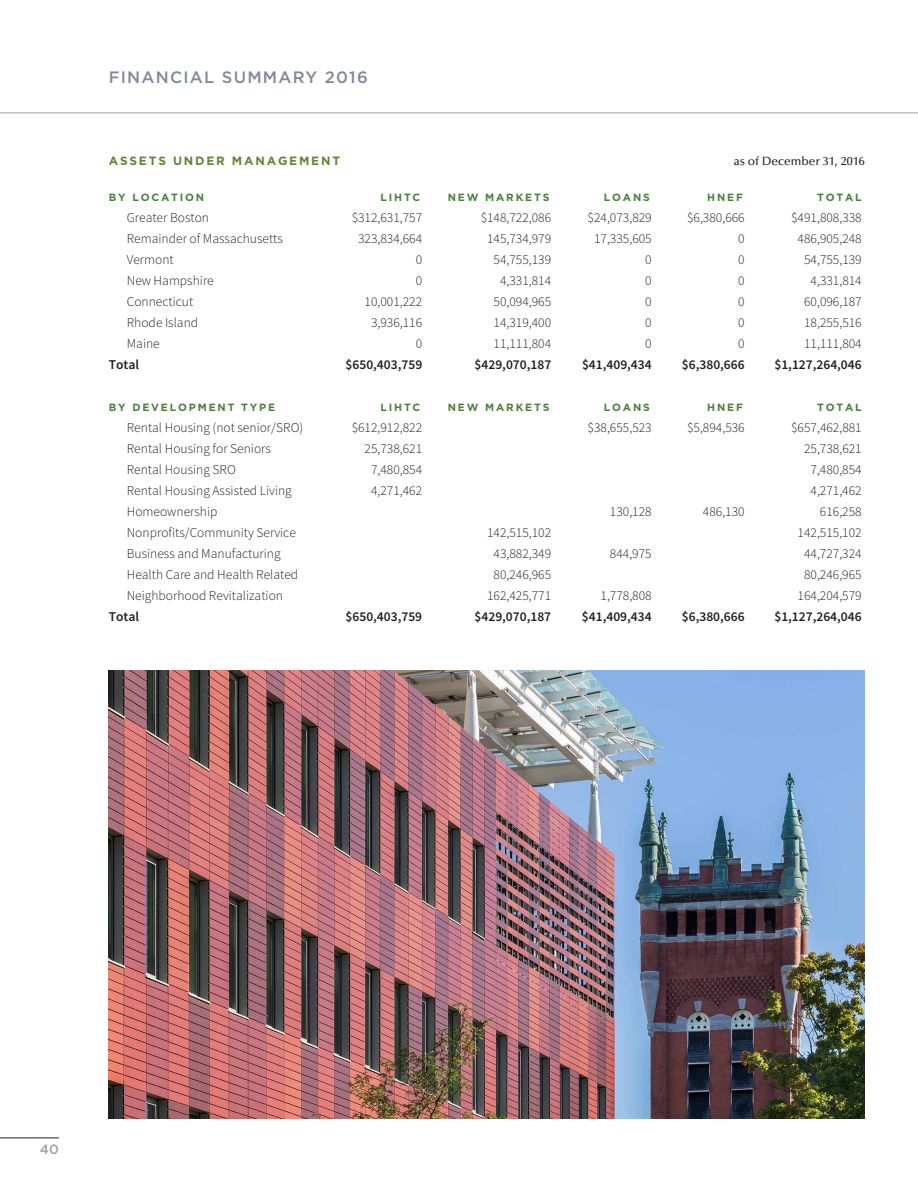
<style>
.page{position:relative;width:918px;height:1188px;background:#fff}
.page>*{position:absolute;margin:0;border:0;box-sizing:border-box;transform-origin:0 0}
.t1{font:500 16.5px "Gotham";letter-spacing:.075em;color:#818a96}
.t2{font:300 13.5px "Source Sans Pro";color:#231f20}
.t3{font:600 13.5px "Source Sans Pro";color:#231f20}
.t4{font:500 13.5px "Gotham";color:#9da2a2}
.t5{font:700 12px "Gotham";letter-spacing:.15em;color:#628539}
.t6{font:500 12px "Optima";color:#231f20}
.t7{font:700 10.5px "Gotham";letter-spacing:.175em;color:#49803e}
</style>
<div class="page">
<hr style="left:0;top:112px;width:918px;height:1px;background:#9da2a2">
<img style="left:109px;top:670px;width:756px;height:448px">
<hr style="left:0;top:1138px;width:59px;height:1px;background:#231f20">
<p class="t1" style="left:109px;top:66px;width:261px">FINANCIAL SUMMARY 2016</p>
<p class="t5" style="left:109px;top:153px;width:233px">ASSETS UNDER MANAGEMENT</p>
<p class="t6" style="left:734px;top:154px;width:133px">as of December 31, 2016</p>
<p class="t7" style="left:109px;top:190px;width:97px">BY LOCATION</p>
<p class="t7" style="left:381px;top:190px;width:41px">LIHTC</p>
<p class="t7" style="left:448px;top:190px;width:103px">NEW MARKETS</p>
<p class="t7" style="left:604px;top:190px;width:48px">LOANS</p>
<p class="t7" style="left:707px;top:190px;width:37px">HNEF</p>
<p class="t7" style="left:817px;top:190px;width:46px">TOTAL</p>
<p class="t2" style="left:127px;top:209px;width:84px">Greater Boston</p>
<p class="t2" style="left:352px;top:209px;width:72px">$312,631,757</p>
<p class="t2" style="left:481px;top:209px;width:72px">$148,722,086</p>
<p class="t2" style="left:588px;top:209px;width:66px">$24,073,829</p>
<p class="t2" style="left:687px;top:209px;width:59px">$6,380,666</p>
<p class="t2" style="left:791px;top:209px;width:72px">$491,808,338</p>
<p class="t2" style="left:127px;top:230px;width:158px">Remainder of Massachusetts</p>
<p class="t2" style="left:358px;top:230px;width:66px">323,834,664</p>
<p class="t2" style="left:487px;top:230px;width:66px">145,734,979</p>
<p class="t2" style="left:594px;top:230px;width:59px">17,335,605</p>
<p class="t2" style="left:738px;top:230px;width:8px">0</p>
<p class="t2" style="left:798px;top:230px;width:66px">486,905,248</p>
<p class="t2" style="left:127px;top:251px;width:49px">Vermont</p>
<p class="t2" style="left:416px;top:251px;width:8px">0</p>
<p class="t2" style="left:494px;top:251px;width:59px">54,755,139</p>
<p class="t2" style="left:645px;top:251px;width:8px">0</p>
<p class="t2" style="left:738px;top:251px;width:8px">0</p>
<p class="t2" style="left:804px;top:251px;width:59px">54,755,139</p>
<p class="t2" style="left:127px;top:272px;width:89px">New Hampshire</p>
<p class="t2" style="left:416px;top:272px;width:8px">0</p>
<p class="t2" style="left:500px;top:272px;width:53px">4,331,814</p>
<p class="t2" style="left:645px;top:272px;width:8px">0</p>
<p class="t2" style="left:738px;top:272px;width:8px">0</p>
<p class="t2" style="left:811px;top:272px;width:53px">4,331,814</p>
<p class="t2" style="left:127px;top:293px;width:68px">Connecticut</p>
<p class="t2" style="left:365px;top:293px;width:59px">10,001,222</p>
<p class="t2" style="left:494px;top:293px;width:59px">50,094,965</p>
<p class="t2" style="left:645px;top:293px;width:8px">0</p>
<p class="t2" style="left:738px;top:293px;width:8px">0</p>
<p class="t2" style="left:804px;top:293px;width:59px">60,096,187</p>
<p class="t2" style="left:127px;top:314px;width:73px">Rhode Island</p>
<p class="t2" style="left:371px;top:314px;width:53px">3,936,116</p>
<p class="t2" style="left:494px;top:314px;width:59px">14,319,400</p>
<p class="t2" style="left:645px;top:314px;width:8px">0</p>
<p class="t2" style="left:738px;top:314px;width:8px">0</p>
<p class="t2" style="left:804px;top:314px;width:59px">18,255,516</p>
<p class="t2" style="left:127px;top:335px;width:35px">Maine</p>
<p class="t2" style="left:416px;top:335px;width:8px">0</p>
<p class="t2" style="left:494px;top:335px;width:59px">11,111,804</p>
<p class="t2" style="left:645px;top:335px;width:8px">0</p>
<p class="t2" style="left:738px;top:335px;width:8px">0</p>
<p class="t2" style="left:804px;top:335px;width:59px">11,111,804</p>
<p class="t3" style="left:109px;top:356px;width:32px">Total</p>
<p class="t3" style="left:346px;top:356px;width:78px">$650,403,759</p>
<p class="t3" style="left:475px;top:356px;width:78px">$429,070,187</p>
<p class="t3" style="left:582px;top:356px;width:71px">$41,409,434</p>
<p class="t3" style="left:682px;top:356px;width:64px">$6,380,666</p>
<p class="t3" style="left:774px;top:356px;width:89px">$1,127,264,046</p>
<p class="t7" style="left:109px;top:400px;width:168px">BY DEVELOPMENT TYPE</p>
<p class="t7" style="left:381px;top:400px;width:41px">LIHTC</p>
<p class="t7" style="left:448px;top:400px;width:103px">NEW MARKETS</p>
<p class="t7" style="left:604px;top:400px;width:48px">LOANS</p>
<p class="t7" style="left:707px;top:400px;width:37px">HNEF</p>
<p class="t7" style="left:817px;top:400px;width:46px">TOTAL</p>
<p class="t2" style="left:127px;top:419px;width:178px">Rental Housing (not senior/SRO)</p>
<p class="t2" style="left:352px;top:419px;width:72px">$612,912,822</p>
<p class="t2" style="left:588px;top:419px;width:66px">$38,655,523</p>
<p class="t2" style="left:687px;top:419px;width:59px">$5,894,536</p>
<p class="t2" style="left:791px;top:419px;width:72px">$657,462,881</p>
<p class="t2" style="left:127px;top:440px;width:146px">Rental Housing for Seniors</p>
<p class="t2" style="left:365px;top:440px;width:59px">25,738,621</p>
<p class="t2" style="left:804px;top:440px;width:59px">25,738,621</p>
<p class="t2" style="left:127px;top:461px;width:111px">Rental Housing SRO</p>
<p class="t2" style="left:371px;top:461px;width:53px">7,480,854</p>
<p class="t2" style="left:811px;top:461px;width:53px">7,480,854</p>
<p class="t2" style="left:127px;top:482px;width:167px">Rental Housing Assisted Living</p>
<p class="t2" style="left:371px;top:482px;width:53px">4,271,462</p>
<p class="t2" style="left:811px;top:482px;width:53px">4,271,462</p>
<p class="t2" style="left:127px;top:503px;width:92px">Homeownership</p>
<p class="t2" style="left:610px;top:503px;width:43px">130,128</p>
<p class="t2" style="left:703px;top:503px;width:43px">486,130</p>
<p class="t2" style="left:820px;top:503px;width:43px">616,258</p>
<p class="t2" style="left:127px;top:524px;width:171px">Nonprofits/Community Service</p>
<p class="t2" style="left:487px;top:524px;width:66px">142,515,102</p>
<p class="t2" style="left:798px;top:524px;width:66px">142,515,102</p>
<p class="t2" style="left:127px;top:545px;width:155px">Business and Manufacturing</p>
<p class="t2" style="left:494px;top:545px;width:59px">43,882,349</p>
<p class="t2" style="left:610px;top:545px;width:43px">844,975</p>
<p class="t2" style="left:804px;top:545px;width:59px">44,727,324</p>
<p class="t2" style="left:127px;top:566px;width:173px">Health Care and Health Related</p>
<p class="t2" style="left:494px;top:566px;width:59px">80,246,965</p>
<p class="t2" style="left:804px;top:566px;width:59px">80,246,965</p>
<p class="t2" style="left:127px;top:587px;width:158px">Neighborhood Revitalization</p>
<p class="t2" style="left:487px;top:587px;width:66px">162,425,771</p>
<p class="t2" style="left:601px;top:587px;width:53px">1,778,808</p>
<p class="t2" style="left:798px;top:587px;width:66px">164,204,579</p>
<p class="t3" style="left:109px;top:608px;width:32px">Total</p>
<p class="t3" style="left:346px;top:608px;width:78px">$650,403,759</p>
<p class="t3" style="left:475px;top:608px;width:78px">$429,070,187</p>
<p class="t3" style="left:582px;top:608px;width:71px">$41,409,434</p>
<p class="t3" style="left:682px;top:608px;width:64px">$6,380,666</p>
<p class="t3" style="left:774px;top:608px;width:89px">$1,127,264,046</p>
<p class="t4" style="left:40px;top:1140px;width:20px">40</p>
</div>
